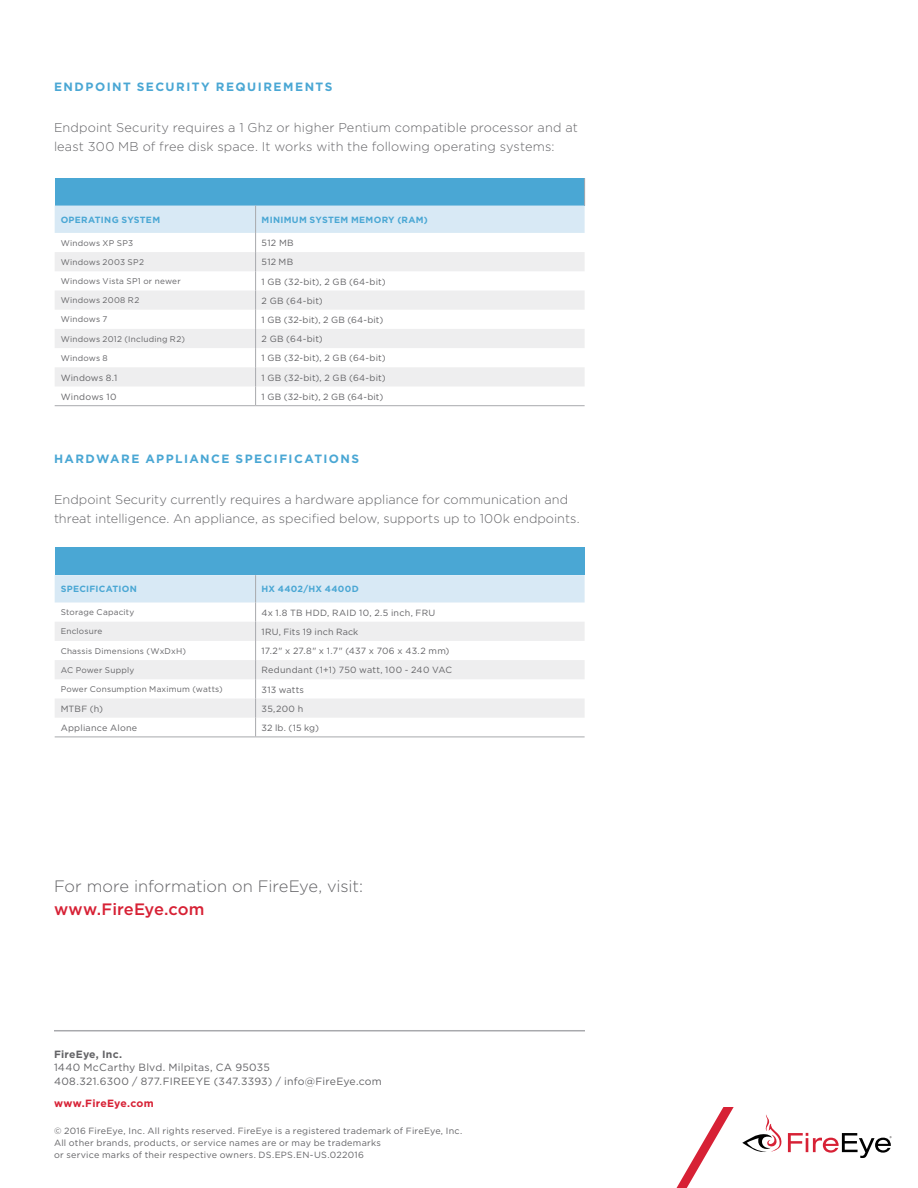
<style>
.page{position:relative;width:918px;height:1188px;background:#fff}
.page>*{position:absolute;margin:0;border:0;box-sizing:border-box;transform-origin:0 0}
.CTA_Text{font:300 16.5px "Gotham";letter-spacing:-.005em;color:#636366}
.CTA_URL{font:500 16.5px "Gotham";color:#d72135}
.Text_Body_8_5{font:300 12.75px/18.8px "Gotham";letter-spacing:.005em;color:#636366}
.Headline_8_Caps{font:700 12px "Gotham";letter-spacing:.12em;color:#4aa7d4}
.Boilerplate_Contact{font:10.5px/13.5px "Gotham";letter-spacing:.02em;color:#636366}
.Boilerplate_Contact-2{font:700 10.5px "Gotham";letter-spacing:.02em;color:#d72135}
.Table_Text_Body{font:9px/12px "Gotham";letter-spacing:.025em;color:#636366}
.Table_Head_2{font:700 9px "Gotham";letter-spacing:.03em;color:#4aa7d4}
.Table_Text_Body-2{font:8.25px "Gotham";letter-spacing:.025em;color:#636366}
.s1{font-weight:700}
</style>
<div class="page">
<hr style="left:54px;top:1030px;width:531px;height:1px;background:#a8a9ad">
<svg style="left:676px;top:1107px;width:58px;height:81px"></svg>
<svg style="left:742px;top:1114px;width:40px;height:38px"></svg>
<svg style="left:788px;top:1133px;width:104px;height:25px"></svg>
<hr style="left:55px;top:405px;width:201px;height:1px;background:#a8a9ad">
<hr style="left:256px;top:405px;width:329px;height:1px;background:#a8a9ad">
<svg style="left:55px;top:178px;width:530px;height:227px"></svg>
<div style="left:55px;top:548px;width:530px;height:27px;background:#4aa7d4"></div>
<svg style="left:55px;top:575px;width:530px;height:162px"></svg>
<hr style="left:55px;top:737px;width:201px;height:1px;background:#a8a9ad">
<hr style="left:256px;top:737px;width:329px;height:1px;background:#a8a9ad">
<p class="Headline_8_Caps" style="left:54px;top:78px;width:280px">ENDPOINT SECURITY REQUIREMENTS</p>
<p class="Text_Body_8_5" style="left:54px;top:118px;width:525px">Endpoint Security requires a 1 Ghz or higher Pentium compatible processor and at least 300 MB of free disk space. It works with the following operating systems:</p>
<p class="Table_Head_2" style="left:61px;top:214px;width:101px">OPERATING SYSTEM</p>
<p class="Table_Head_2" style="left:262px;top:214px;width:168px">MINIMUM SYSTEM MEMORY (RAM)</p>
<p class="Table_Text_Body-2" style="left:61px;top:237px;width:74px">Windows XP SP3</p>
<p class="Table_Text_Body" style="left:262px;top:237px;width:34px">512 MB</p>
<p class="Table_Text_Body-2" style="left:61px;top:257px;width:85px">Windows 2003 SP2</p>
<p class="Table_Text_Body" style="left:262px;top:256px;width:33px">512 MB</p>
<p class="Table_Text_Body-2" style="left:61px;top:276px;width:122px">Windows Vista SP1 or newer</p>
<p class="Table_Text_Body" style="left:262px;top:275px;width:126px">1 GB (32-bit), 2 GB (64-bit)</p>
<p class="Table_Text_Body-2" style="left:61px;top:295px;width:80px">Windows 2008 R2</p>
<p class="Table_Text_Body" style="left:262px;top:294px;width:63px">2 GB (64-bit)</p>
<p class="Table_Text_Body-2" style="left:61px;top:314px;width:48px">Windows 7</p>
<p class="Table_Text_Body" style="left:262px;top:314px;width:123px">1 GB (32-bit), 2 GB (64-bit)</p>
<p class="Table_Text_Body-2" style="left:61px;top:333px;width:126px">Windows 2012 (Including R2)</p>
<p class="Table_Text_Body" style="left:262px;top:333px;width:63px">2 GB (64-bit)</p>
<p class="Table_Text_Body-2" style="left:61px;top:353px;width:49px">Windows 8</p>
<p class="Table_Text_Body" style="left:262px;top:352px;width:126px">1 GB (32-bit), 2 GB (64-bit)</p>
<p class="Table_Text_Body" style="left:61px;top:371px;width:58px">Windows 8.1</p>
<p class="Table_Text_Body" style="left:262px;top:371px;width:126px">1 GB (32-bit), 2 GB (64-bit)</p>
<p class="Table_Text_Body" style="left:61px;top:390px;width:57px">Windows 10</p>
<p class="Table_Text_Body" style="left:262px;top:390px;width:123px">1 GB (32-bit), 2 GB (64-bit)</p>
<p class="Headline_8_Caps" style="left:54px;top:450px;width:307px">HARDWARE APPLIANCE SPECIFICATIONS</p>
<p class="Text_Body_8_5" style="left:54px;top:490px;width:527px">Endpoint Security currently requires a hardware appliance for communication and threat intelligence. An appliance, as specified below, supports up to 100k endpoints.</p>
<p class="Table_Head_2" style="left:61px;top:583px;width:78px">SPECIFICATION</p>
<p class="Table_Head_2" style="left:262px;top:583px;width:99px">HX 4402/HX 4400D</p>
<p class="Table_Text_Body-2" style="left:61px;top:607px;width:75px">Storage Capacity</p>
<p class="Table_Text_Body" style="left:262px;top:606px;width:175px">4x 1.8 TB HDD, RAID 10, 2.5 inch, FRU</p>
<p class="Table_Text_Body-2" style="left:61px;top:626px;width:43px">Enclosure</p>
<p class="Table_Text_Body" style="left:262px;top:626px;width:98px">1RU, Fits 19 inch Rack</p>
<p class="Table_Text_Body-2" style="left:61px;top:645px;width:127px">Chassis Dimensions (WxDxH)</p>
<p class="Table_Text_Body" style="left:262px;top:645px;width:189px">17.2" x 27.8" x 1.7" (437 x 706 x 43.2 mm)</p>
<p class="Table_Text_Body-2" style="left:61px;top:665px;width:75px">AC Power Supply</p>
<p class="Table_Text_Body" style="left:262px;top:664px;width:192px">Redundant (1+1) 750 watt, 100 - 240 VAC</p>
<p class="Table_Text_Body-2" style="left:61px;top:684px;width:163px">Power Consumption Maximum (watts)</p>
<p class="Table_Text_Body" style="left:262px;top:683px;width:44px">313 watts</p>
<p class="Table_Text_Body" style="left:61px;top:702px;width:44px">MTBF (h)</p>
<p class="Table_Text_Body" style="left:262px;top:702px;width:43px">35,200 h</p>
<p class="Table_Text_Body" style="left:61px;top:722px;width:78px">Appliance Alone</p>
<p class="Table_Text_Body" style="left:262px;top:722px;width:59px">32 lb. (15 kg)</p>
<p class="CTA_Text" style="left:54px;top:876px;width:311px">For more information on FireEye, visit:</p>
<p class="CTA_URL" style="left:54px;top:898px;width:152px">www.FireEye.com</p>
<p class="Boilerplate_Contact" style="left:54px;top:1047px;width:329px"><span class="s1">FireEye, Inc.<br></span>1440 McCarthy Blvd. Milpitas, CA 95035<br>408.321.6300 / 877.FIREEYE (347.3393) / info@FireEye.com</p>
<p class="Boilerplate_Contact-2" style="left:54px;top:1096px;width:101px">www.FireEye.com</p>
<p class="Table_Text_Body" style="left:54px;top:1125px;width:410px">© 2016 FireEye, Inc. All rights reserved. FireEye is a registered trademark of FireEye, Inc.<br>All other brands, products, or service names are or may be trademarks<br>or service marks of their respective owners. DS.EPS.EN-US.022016</p>
</div>
